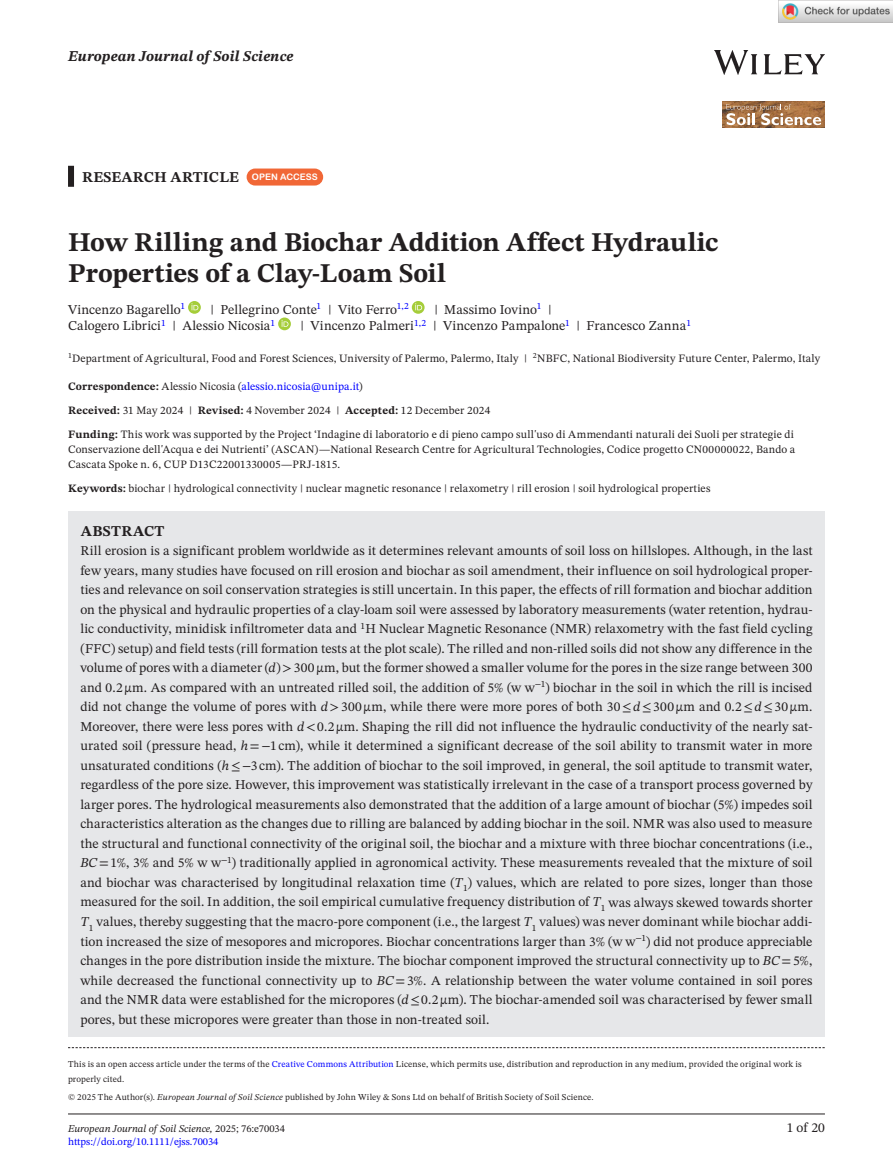
<style>
.page{position:relative;width:893px;height:1174px;background:#fff}
.page>*{position:absolute;margin:0;border:0;box-sizing:border-box;transform-origin:0 0}
.t1{font:700 27px/31.5px "STIX Two Text";color:#231f20}
.t2{font:700 15px "STIX Two Text";letter-spacing:.01em;color:#231f20}
.t3{font:italic 700 15px "STIX Two Text";letter-spacing:.01em;color:#231f20}
.t4{font:13.5px/19.5px "STIX Two Text";letter-spacing:.01em;color:#231f20;text-align:justify}
.t5{font:11.25px/24px "STIX Two Text";letter-spacing:.015em;color:#231f20}
.t6{font:italic 10.5px "STIX Two Text";color:#231f20}
.t7{font:10.5px "STIX Two Text";color:#00f}
.t8{font:9px/15px "STIX Two Text";letter-spacing:.02em;color:#231f20}
.s1{font-family:"Arial Rounded MT Bold";font-weight:400;font-size:9px;color:#fff}
.s2{font-weight:700}
.s3{color:#00f}
.s4{font-style:italic}
.s5{font-family:"STIX"}
.s6{font-style:normal}
</style>
<div class="page">
<hr style="left:68px;top:1113px;width:757px;height:1px;background:#231f20">
<img style="left:714px;top:51px;width:111px;height:23px">
<img style="left:723px;top:101px;width:102px;height:27px">
<svg style="left:726px;top:104px;width:95px;height:21px;background:#b99371"></svg>
<div style="left:68px;top:166px;width:6px;height:21px;background:#231f20"></div>
<div style="left:68px;top:511px;width:757px;height:42px;background:#e6e7e9"></div>
<div style="left:68px;top:530px;width:757px;height:507px;background:#e6e7e9"></div>
<div style="left:247px;top:168px;width:76px;height:17px;background:#f16736;border-radius:9px"></div>
<svg style="left:188px;top:301px;width:13px;height:13px"></svg>
<svg style="left:191px;top:303px;width:7px;height:7px"></svg>
<svg style="left:412px;top:301px;width:13px;height:13px"></svg>
<svg style="left:415px;top:303px;width:7px;height:7px"></svg>
<svg style="left:278px;top:317px;width:13px;height:13px"></svg>
<svg style="left:282px;top:320px;width:6px;height:7px"></svg>
<svg style="left:68px;top:1047px;width:757px;height:1px"></svg>
<img style="left:779px;top:0;width:114px;height:23px">
<p class="t3" style="left:68px;top:46px;width:227px">European Journal of Soil Science</p>
<p class="t2" style="left:82px;top:166px;width:237px">RESEARCH ARTICLE <span class="s1">OPEN ACCESS</span></p>
<h1 class="t1" style="left:68px;top:227px;width:652px">How Rilling and Biochar Addition Affect Hydraulic<br>Properties of a Clay-Loam Soil</h1>
<p class="t4" style="left:68px;top:299px;width:119px">Vincenzo Bagarello<sup>1</sup></p>
<p class="t4" style="left:211px;top:299px;width:200px">| Pellegrino Conte<sup>1</sup> | Vito Ferro<sup>1,2</sup></p>
<p class="t4" style="left:434px;top:299px;width:119px">| Massimo Iovino<sup>1</sup> |</p>
<p class="t4" style="left:68px;top:316px;width:209px">Calogero Librici<sup>1</sup> | Alessio Nicosia<sup>1</sup></p>
<p class="t4" style="left:301px;top:316px;width:392px">| Vincenzo Palmeri<sup>1,2</sup> | Vincenzo Pampalone<sup>1</sup> | Francesco Zanna<sup>1</sup></p>
<p class="t5" style="left:68px;top:346px;width:754px"><sup>1</sup>Department of Agricultural, Food and Forest Sciences, University of Palermo, Palermo, Italy | <sup>2</sup>NBFC, National Biodiversity Future Center, Palermo, Italy</p>
<p class="t5" style="left:68px;top:374px;width:728px"><span class="s2">Correspondence:</span> Alessio Nicosia (<span class="s3">alessio.nicosia@unipa.it</span>)<br><span class="s2">Received:</span> 31 May 2024 | <span class="s2">Revised:</span> 4 November 2024 | <span class="s2">Accepted:</span> 12 December 2024<br><span class="s2">Funding:</span> This work was supported by the Project ‘Indagine di laboratorio e di pieno campo sull'uso di Ammendanti naturali dei Suoli per strategie di</p>
<p class="t5" style="left:68px;top:441px;width:729px;line-height:15px">Conservazione dell'Acqua e dei Nutrienti’ (ASCAN)—National Research Centre for Agricultural Technologies, Codice progetto CN00000022, Bando a<br>Cascata Spoke n. 6, CUP D13C22001330005—PRJ-1815.</p>
<p class="t5" style="left:68px;top:476px;width:644px"><span class="s2">Keywords:</span> biochar | hydrological connectivity | nuclear magnetic resonance | relaxometry | rill erosion | soil hydrological properties</p>
<p class="t2" style="left:81px;top:520px;width:85px">ABSTRACT</p>
<p class="t4" style="left:80px;top:541px;width:734px">Rill erosion is a significant problem worldwide as it determines relevant amounts of soil loss on hillslopes. Although, in the last few years, many studies have focused on rill erosion and biochar as soil amendment, their influence on soil hydrological proper&shy;ties and relevance on soil conservation strategies is still uncertain. In this paper, the effects of rill formation and biochar addition on the physical and hydraulic properties of a clay-loam soil were assessed by laboratory measurements (water retention, hydrau&shy;lic conductivity, minidisk infiltrometer data and <sup>1</sup>H Nuclear Magnetic Resonance (NMR) relaxometry with the fast field cycling (FFC) setup) and field tests (rill formation tests at the plot scale). The rilled and non-rilled soils did not show any difference in the volume of pores with a diameter (<span class="s4">d</span>)&gt;300μm, but the former showed a smaller volume for the pores in the size range between 300 and 0.2μm. As compared with an untreated rilled soil, the addition of 5% (w w<sup>−</sup><sup>1</sup>) biochar in the soil in which the rill is incised did not change the volume of pores with <span class="s4">d</span>&gt;300μm, while there were more pores of both 30<span class="s5">≤</span><span class="s4">d</span><span class="s5">≤</span>300μm and 0.2<span class="s5">≤</span><span class="s4">d</span><span class="s5">≤</span>30μm.<br>Moreover, there were less pores with <span class="s4">d&lt;</span>0.2μm. Shaping the rill did not influence the hydraulic conductivity of the nearly sat&shy;urated soil (pressure head, <span class="s4">h</span>=<span class="s5">−</span>1 cm), while it determined a significant decrease of the soil ability to transmit water in more unsaturated conditions (<span class="s4">h</span><span class="s5">≤−</span>3 cm). The addition of biochar to the soil improved, in general, the soil aptitude to transmit water, regardless of the pore size. However, this improvement was statistically irrelevant in the case of a transport process governed by larger pores. The hydrological measurements also demonstrated that the addition of a large amount of biochar (5%) impedes soil characteristics alteration as the changes due to rilling are balanced by adding biochar in the soil. NMR was also used to measure the structural and functional connectivity of the original soil, the biochar and a mixture with three biochar concentrations (i.e., <span class="s4">BC</span>=1%, 3% and 5% w w<sup>−</sup><sup>1</sup>) traditionally applied in agronomical activity. These measurements revealed that the mixture of soil and biochar was characterised by longitudinal relaxation time (<span class="s4">T</span><sub>1</sub>) values, which are related to pore sizes, longer than those measured for the soil. In addition, the soil empirical cumulative frequency distribution of <span class="s4">T</span><sub>1</sub> was always skewed towards shorter <span class="s4">T</span><sub>1</sub> values, thereby suggesting that the macro-pore component (i.e., the largest <span class="s4">T</span><sub>1</sub> values) was never dominant while biochar addi&shy;tion increased the size of mesopores and micropores. Biochar concentrations larger than 3% (w w<sup>−</sup><sup>1</sup>) did not produce appreciable changes in the pore distribution inside the mixture. The biochar component improved the structural connectivity up to <span class="s4">BC=</span>5%, while decreased the functional connectivity up to <span class="s4">BC</span>=3%. A relationship between the water volume contained in soil pores and the NMR data were established for the micropores (<span class="s4">d</span><span class="s5">≤</span>0.2μm). The biochar-amended soil was characterised by fewer small pores, but these micropores were greater than those in non-treated soil.</p>
<p class="t8" style="left:68px;top:1056px;width:735px">This is an open access article under the terms of the <span class="s3">Creative Commons Attribution</span> License, which permits use, distribution and reproduction in any medium, provided the original work is properly cited.</p>
<p class="t8" style="left:68px;top:1089px;width:527px">© 2025 The Author(s). <span class="s4">European Journal of Soil Science</span> published by John Wiley &amp; Sons Ltd on behalf of British Society of Soil Science.</p>
<p class="t6" style="left:68px;top:1121px;width:218px">European Journal of Soil Science, <span class="s6">2025; 76:e70034</span></p>
<p class="t4" style="left:787px;top:1118px;width:40px">1 of 20</p>
<p class="t7" style="left:68px;top:1134px;width:152px">https://doi.org/10.1111/ejss.70034</p>
</div>
